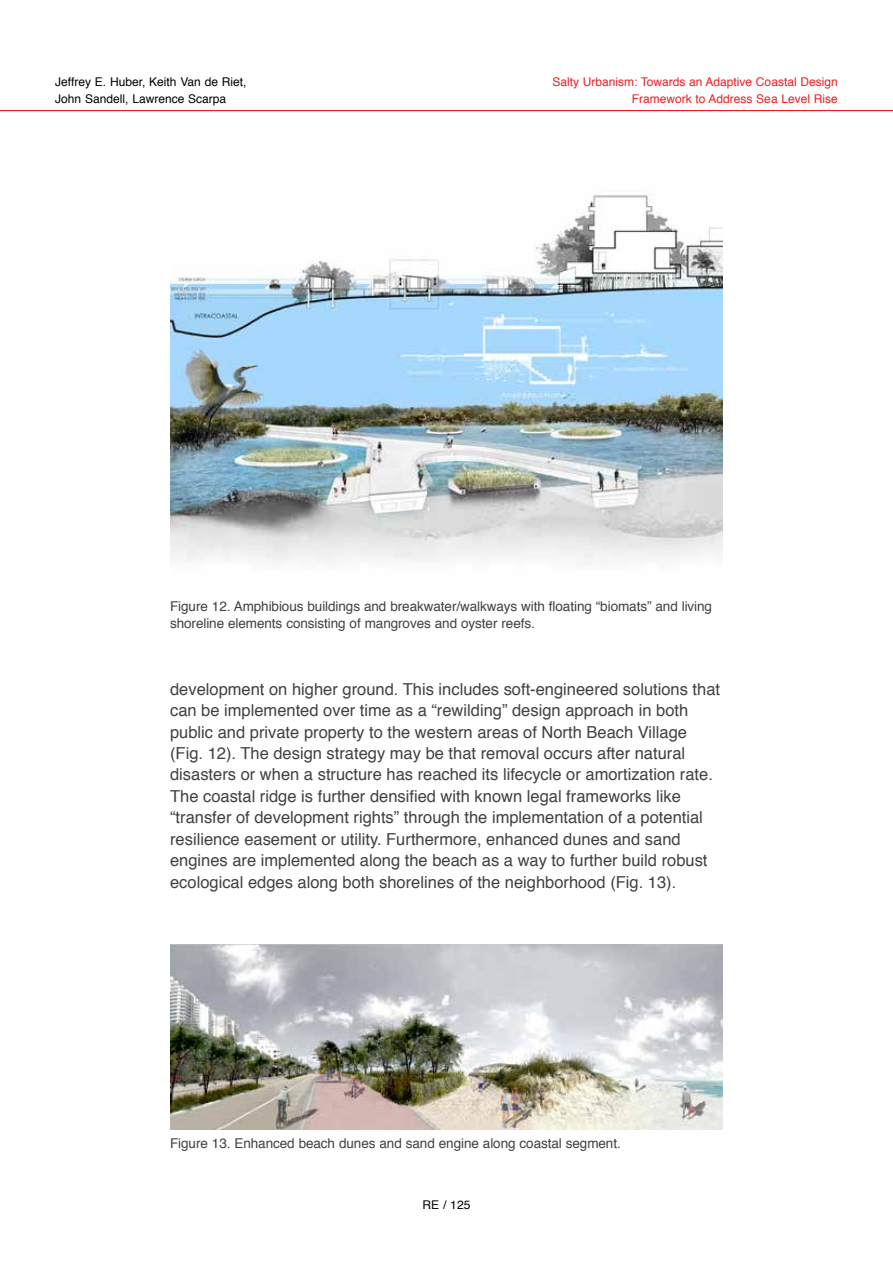
<style>
.page{position:relative;width:893px;height:1263px;background:#fff}
.page>*{position:absolute;margin:0;border:0;box-sizing:border-box;transform-origin:0 0}
.t1{font:16.5px/21.5px "Helvetica";color:#414042}
.t2{font:13.5px/16.5px "Helvetica";letter-spacing:-.005em;color:#414042}
.t3{font:12px/17.2px "Helvetica";color:#ed1d24;text-align:right}
.t4{font:12px/17.2px "Helvetica";color:#000}
</style>
<div class="page">
<hr style="left:0;top:110px;width:893px;height:1px;background:#ed1d24">
<img style="left:170px;top:193px;width:553px;height:368px">
<img style="left:170px;top:944px;width:553px;height:185px">
<p class="t4" style="left:55px;top:74px;width:193px">Jeffrey E. Huber, Keith Van de Riet,<br>John Sandell, Lawrence Scarpa</p>
<p class="t3" style="left:552px;top:74px;width:287px">Salty Urbanism: Towards an Adaptive Coastal Design<br>Framework to Address Sea Level Rise</p>
<p class="t2" style="left:170px;top:598px;width:544px">Figure 12. Amphibious buildings and breakwater/walkways with floating “biomats” and living shoreline elements consisting of mangroves and oyster reefs.</p>
<p class="t1" style="left:170px;top:679px;width:552px">development on higher ground. This includes soft-engineered solutions that can be implemented over time as a “rewilding” design approach in both public and private property to the western areas of North Beach Village (Fig. 12). The design strategy may be that removal occurs after natural disasters or when a structure has reached its lifecycle or amortization rate.<br>The coastal ridge is further densified with known legal frameworks like “transfer of development rights” through the implementation of a potential resilience easement or utility. Furthermore, enhanced dunes and sand engines are implemented along the beach as a way to further build robust ecological edges along both shorelines of the neighborhood (Fig. 13).</p>
<p class="t2" style="left:170px;top:1135px;width:452px">Figure 13. Enhanced beach dunes and sand engine along coastal segment.</p>
<p class="t4" style="left:423px;top:1196px;width:49px">RE / 125</p>
</div>
